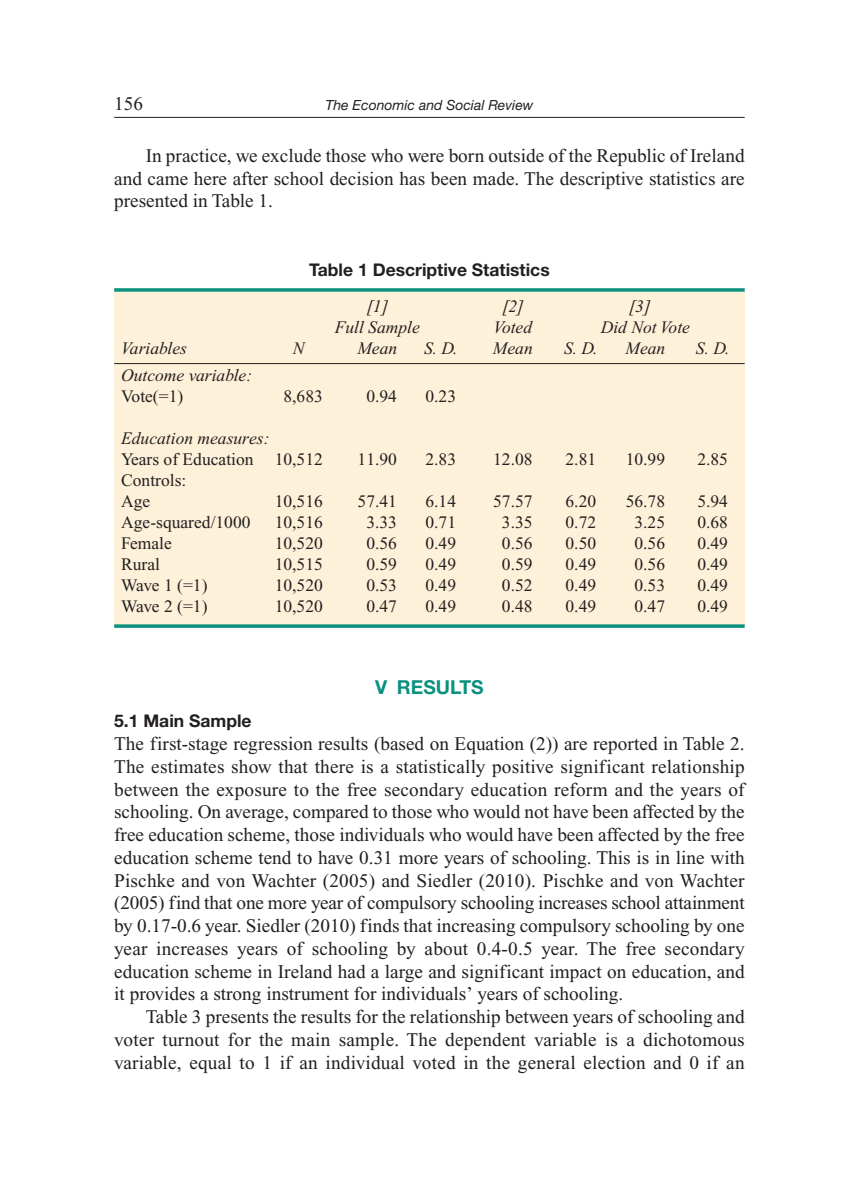
<style>
.page{position:relative;width:844px;height:1201px;background:#fff}
.page>*{position:absolute;margin:0;border:0;box-sizing:border-box;transform-origin:0 0}
.t1{font:19.25px/22.8px "Times New Roman";color:#231f20;text-align:justify}
.t2{font:700 19.25px "Helvetica Neue LT Pro";color:#0d917f}
.t3{font:17.5px/21px "Times New Roman";color:#231f20}
.t4{font:italic 17.5px "Times New Roman";color:#231f20}
.t5{font:700 17.5px "Helvetica Neue LT Pro";color:#231f20}
.t6{font:italic 14px "Helvetica Neue LT Pro";color:#231f20}
</style>
<div class="page">
<div style="left:114px;top:291px;width:630px;height:334px;background:#fef1d9"></div>
<hr style="left:114px;top:117px;width:630px;height:1px;background:#231f20">
<svg style="left:114px;top:288px;width:630px;height:4px;background:#2a9d8c"></svg>
<hr style="left:114px;top:363px;width:630px;height:1px;background:#231f20">
<svg style="left:114px;top:624px;width:630px;height:4px;background:#2a9d8b"></svg>
<p class="t1" style="left:114px;top:94px;width:30px">156</p>
<p class="t6" style="left:325px;top:100px;width:209px">The Economic and Social Review</p>
<p class="t1" style="left:114px;top:146px;width:632px;text-indent:32px">In practice, we exclude those who were born outside of the Republic of Ireland and came here after school decision has been made. The descriptive statistics are presented in Table 1.</p>
<p class="t5" style="left:309px;top:263px;width:242px">Table 1 Descriptive Statistics</p>
<p class="t4" style="left:366px;top:300px;width:24px">[1]</p>
<p class="t4" style="left:501px;top:300px;width:24px">[2]</p>
<p class="t4" style="left:628px;top:300px;width:24px">[3]</p>
<p class="t4" style="left:334px;top:321px;width:87px">Full Sample</p>
<p class="t4" style="left:493px;top:321px;width:40px">Voted</p>
<p class="t4" style="left:600px;top:321px;width:91px">Did Not Vote</p>
<p class="t4" style="left:121px;top:342px;width:67px">Variables</p>
<p class="t4" style="left:293px;top:342px;width:13px">N</p>
<p class="t4" style="left:357px;top:342px;width:41px">Mean</p>
<p class="t4" style="left:424px;top:342px;width:35px">S. D.</p>
<p class="t4" style="left:493px;top:342px;width:41px">Mean</p>
<p class="t4" style="left:564px;top:342px;width:35px">S. D.</p>
<p class="t4" style="left:625px;top:342px;width:41px">Mean</p>
<p class="t4" style="left:695px;top:342px;width:35px">S. D.</p>
<p class="t4" style="left:121px;top:368px;width:132px">Outcome variable:</p>
<p class="t3" style="left:121px;top:387px;width:64px">Vote(=1)</p>
<p class="t3" style="left:283px;top:387px;width:41px">8,683</p>
<p class="t3" style="left:366px;top:387px;width:32px">0.94</p>
<p class="t3" style="left:425px;top:387px;width:32px">0.23</p>
<p class="t4" style="left:121px;top:431px;width:150px">Education measures:</p>
<p class="t3" style="left:121px;top:450px;width:203px">Years of Education 10,512</p>
<p class="t3" style="left:357px;top:450px;width:41px">11.90</p>
<p class="t3" style="left:425px;top:450px;width:32px">2.83</p>
<p class="t3" style="left:493px;top:450px;width:41px">12.08</p>
<p class="t3" style="left:565px;top:450px;width:32px">2.81</p>
<p class="t3" style="left:625px;top:450px;width:41px">10.99</p>
<p class="t3" style="left:697px;top:450px;width:32px">2.85</p>
<p class="t3" style="left:121px;top:471px;width:67px">Controls:<br>Age</p>
<p class="t3" style="left:275px;top:492px;width:50px">10,516</p>
<p class="t3" style="left:357px;top:492px;width:41px">57.41</p>
<p class="t3" style="left:425px;top:492px;width:32px">6.14</p>
<p class="t3" style="left:493px;top:492px;width:41px">57.57</p>
<p class="t3" style="left:565px;top:492px;width:32px">6.20</p>
<p class="t3" style="left:625px;top:492px;width:41px">56.78</p>
<p class="t3" style="left:697px;top:492px;width:32px">5.94</p>
<p class="t3" style="left:121px;top:513px;width:131px">Age-squared/1000</p>
<p class="t3" style="left:275px;top:513px;width:50px">10,516</p>
<p class="t3" style="left:366px;top:513px;width:32px">3.33</p>
<p class="t3" style="left:425px;top:513px;width:32px">0.71</p>
<p class="t3" style="left:502px;top:513px;width:32px">3.35</p>
<p class="t3" style="left:565px;top:513px;width:32px">0.72</p>
<p class="t3" style="left:634px;top:513px;width:32px">3.25</p>
<p class="t3" style="left:697px;top:513px;width:32px">0.68</p>
<p class="t3" style="left:121px;top:534px;width:52px">Female</p>
<p class="t3" style="left:275px;top:534px;width:50px">10,520</p>
<p class="t3" style="left:366px;top:534px;width:32px">0.56</p>
<p class="t3" style="left:425px;top:534px;width:32px">0.49</p>
<p class="t3" style="left:502px;top:534px;width:32px">0.56</p>
<p class="t3" style="left:565px;top:534px;width:32px">0.50</p>
<p class="t3" style="left:634px;top:534px;width:32px">0.56</p>
<p class="t3" style="left:697px;top:534px;width:32px">0.49</p>
<p class="t3" style="left:121px;top:555px;width:40px">Rural</p>
<p class="t3" style="left:275px;top:555px;width:50px">10,515</p>
<p class="t3" style="left:366px;top:555px;width:32px">0.59</p>
<p class="t3" style="left:425px;top:555px;width:32px">0.49</p>
<p class="t3" style="left:502px;top:555px;width:32px">0.59</p>
<p class="t3" style="left:565px;top:555px;width:32px">0.49</p>
<p class="t3" style="left:634px;top:555px;width:32px">0.56</p>
<p class="t3" style="left:697px;top:555px;width:32px">0.49</p>
<p class="t3" style="left:121px;top:576px;width:88px">Wave 1 (=1)</p>
<p class="t3" style="left:275px;top:576px;width:50px">10,520</p>
<p class="t3" style="left:366px;top:576px;width:32px">0.53</p>
<p class="t3" style="left:425px;top:576px;width:32px">0.49</p>
<p class="t3" style="left:502px;top:576px;width:32px">0.52</p>
<p class="t3" style="left:565px;top:576px;width:32px">0.49</p>
<p class="t3" style="left:634px;top:576px;width:32px">0.53</p>
<p class="t3" style="left:697px;top:576px;width:32px">0.49</p>
<p class="t3" style="left:121px;top:597px;width:88px">Wave 2 (=1)</p>
<p class="t3" style="left:275px;top:597px;width:50px">10,520</p>
<p class="t3" style="left:366px;top:597px;width:32px">0.47</p>
<p class="t3" style="left:425px;top:597px;width:32px">0.49</p>
<p class="t3" style="left:502px;top:597px;width:32px">0.48</p>
<p class="t3" style="left:565px;top:597px;width:32px">0.49</p>
<p class="t3" style="left:634px;top:597px;width:32px">0.47</p>
<p class="t3" style="left:697px;top:597px;width:32px">0.49</p>
<p class="t2" style="left:375px;top:680px;width:110px">V RESULTS</p>
<p class="t5" style="left:114px;top:714px;width:139px">5.1 Main Sample</p>
<p class="t1" style="left:114px;top:734px;width:632px">The first-stage regression results (based on Equation (2)) are reported in Table 2.<br>The estimates show that there is a statistically positive significant relationship between the exposure to the free secondary education reform and the years of schooling. On average, compared to those who would not have been affected by the free education scheme, those individuals who would have been affected by the free education scheme tend to have 0.31 more years of schooling. This is in line with Pischke and von Wachter (2005) and Siedler (2010). Pischke and von Wachter (2005) find that one more year of compulsory schooling increases school attainment by 0.17-0.6 year. Siedler (2010) finds that increasing compulsory schooling by one year increases years of schooling by about 0.4-0.5 year. The free secondary education scheme in Ireland had a large and significant impact on education, and it provides a strong instrument for individuals’ years of schooling.</p>
<p class="t1" style="left:114px;top:1007px;width:632px;text-indent:32px">Table 3 presents the results for the relationship between years of schooling and voter turnout for the main sample. The dependent variable is a dichotomous variable, equal to 1 if an individual voted in the general election and 0 if an</p>
</div>
